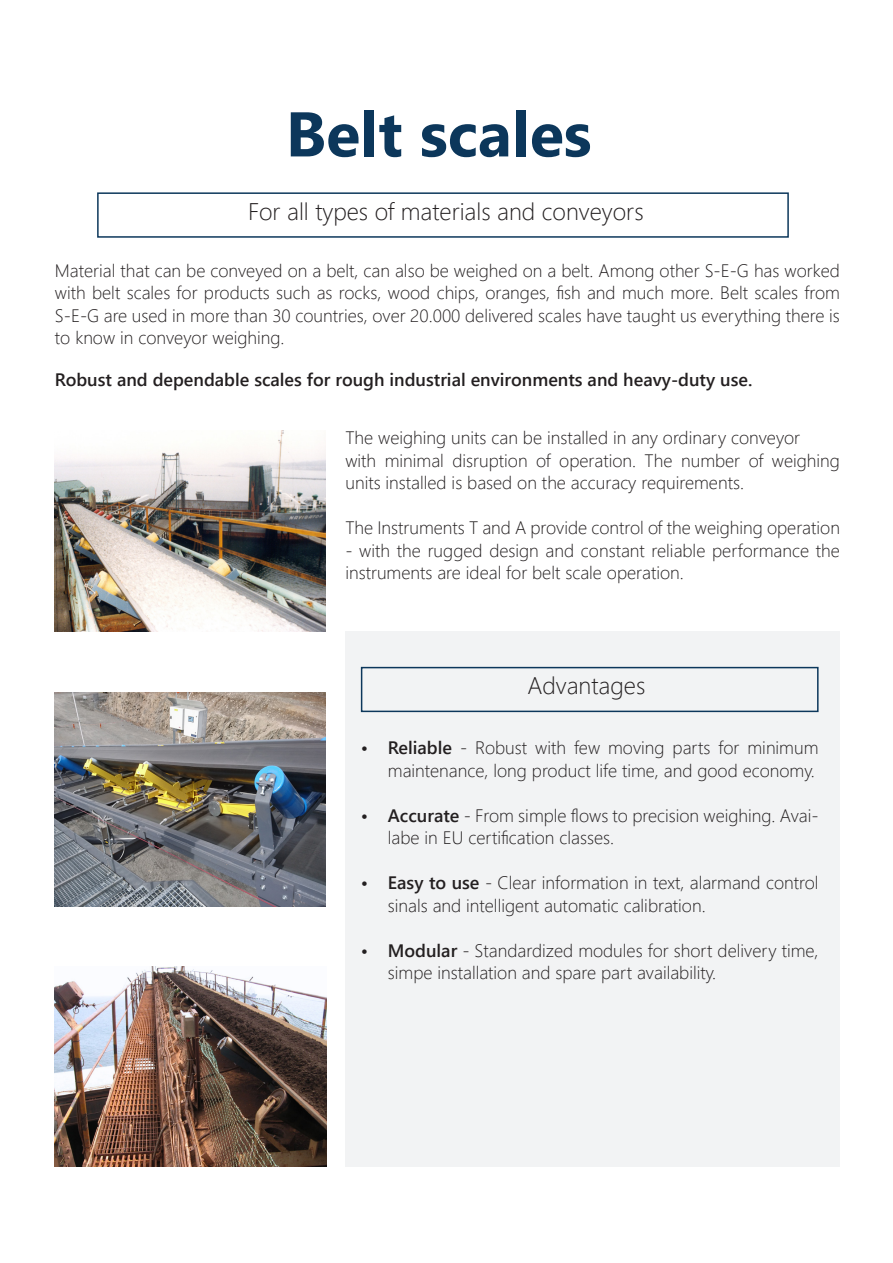
<style>
.page{position:relative;width:893px;height:1263px;background:#fff}
.page>*{position:absolute;margin:0;border:0;box-sizing:border-box;transform-origin:0 0}
.t1{font:700 63px "Segoe UI";color:#0c375b}
.t2{font:300 24px "Segoe UI";color:#231f20}
.t3{font:300 18px/22.5px "Segoe UI";color:#231f20}
.t4{font:600 18px "Segoe UI";color:#231f20}
.s1{font-weight:600}
</style>
<div class="page">
<div style="left:345px;top:631px;width:495px;height:536px;background:#f2f3f4"></div>
<div style="left:97px;top:192px;width:692px;height:46px;border:2px solid #0c375b"></div>
<div style="left:361px;top:667px;width:458px;height:45px;border:2px solid #0c375b"></div>
<img style="left:54px;top:431px;width:272px;height:200px">
<img style="left:54px;top:692px;width:272px;height:214px">
<img style="left:55px;top:966px;width:272px;height:201px">
<p class="t1" style="left:286px;top:75px;width:307px">Belt scales</p>
<p class="t2" style="left:248px;top:189px;width:397px">For all types of materials and conveyors</p>
<p class="t3" style="left:55px;top:258px;width:786px;text-align:justify">Material that can be conveyed on a belt, can also be weighed on a belt. Among other S-E-G has worked with belt scales for products such as rocks, wood chips, oranges, fish and much more. Belt scales from S-E-G are used in more than 30 countries, over 20.000 delivered scales have taught us everything there is to know in conveyor weighing.</p>
<p class="t4" style="left:55px;top:363px;width:699px">Robust and dependable scales for rough industrial environments and heavy-duty use.</p>
<p class="t3" style="left:345px;top:425px;width:456px">The weighing units can be installed in any ordinary conveyor</p>
<p class="t3" style="left:345px;top:447px;width:496px">with minimal disruption of operation. The number of weighing units installed is based on the accuracy requirements.</p>
<p class="t3" style="left:345px;top:515px;width:496px">The Instruments T and A provide control of the weighing operation</p>
<p class="t3" style="left:345px;top:537px;width:496px">- with the rugged design and constant reliable performance the instruments are ideal for belt scale operation.</p>
<p class="t2" style="left:527px;top:662px;width:119px">Advantages</p>
<p class="t3" style="left:361px;top:735px;width:459px;text-align:right"><span class="s1">• Reliable</span> - Robust with few moving parts for minimum maintenance, long product life time, and good economy.</p>
<p class="t3" style="left:388px;top:802px;width:432px;text-indent:-27px"><span class="s1">• Accurate</span> - From simple flows to precision weighing. Avai&shy;labe in EU certification classes.</p>
<p class="t3" style="left:388px;top:870px;width:432px;text-indent:-27px"><span class="s1">• Easy to use</span> - Clear information in text, alarmand control sinals and intelligent automatic calibration.</p>
<p class="t3" style="left:388px;top:937px;width:432px;text-indent:-27px"><span class="s1">• Modular</span> - Standardized modules for short delivery time, simpe installation and spare part availability.</p>
</div>
